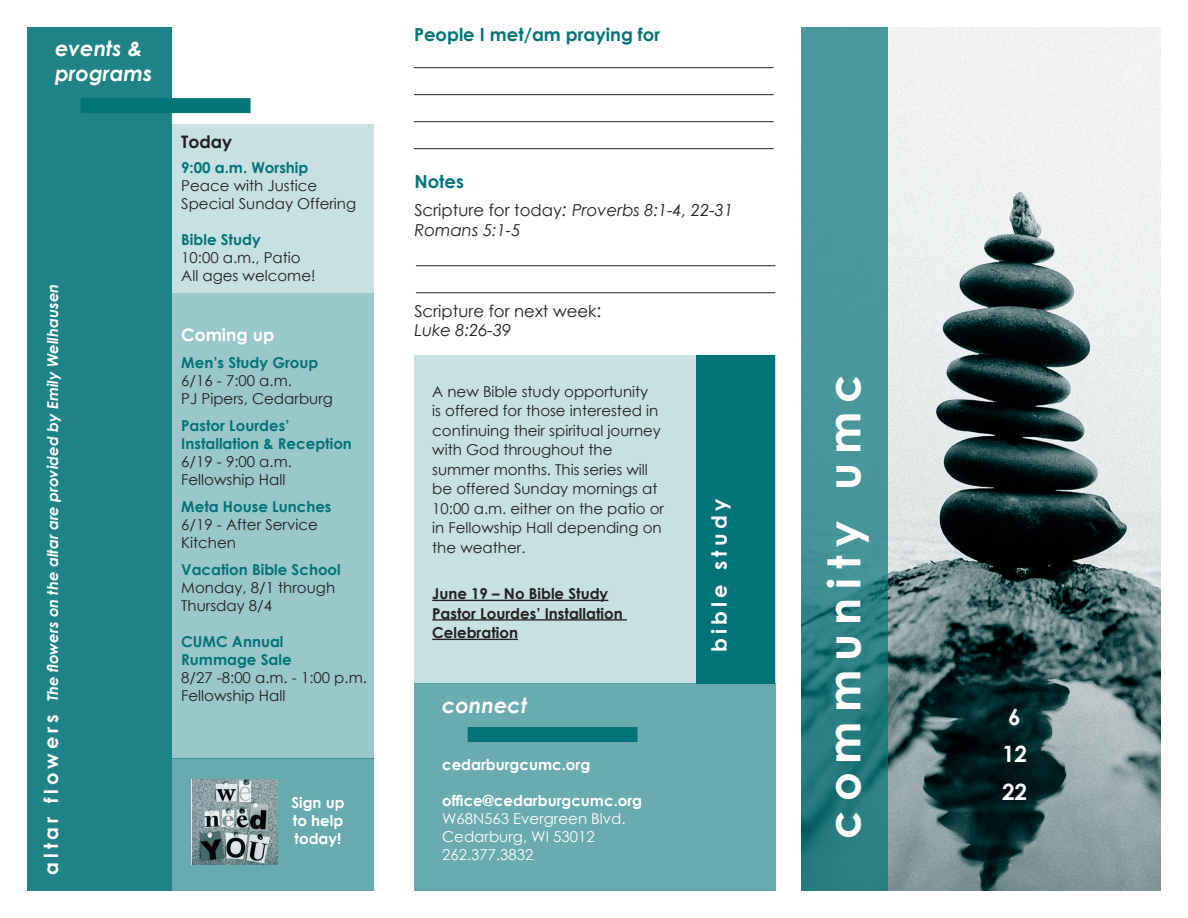
<style>
.page{position:relative;width:1188px;height:918px;background:#fff}
.page>*{position:absolute;margin:0;border:0;box-sizing:border-box;transform-origin:0 0}
.t1{font:700 45px "Century Gothic";letter-spacing:.2em;color:#fff}
.t2{font:700 22.5px "Century Gothic";color:#fff}
.t3{font:italic 700 21px "Century Gothic";color:#fff}
.t4{font:700 21px "Century Gothic";letter-spacing:.2em;color:#fff}
.t5{font:700 18px "Century Gothic";color:#027379}
.t6{font:700 17.25px "Century Gothic";color:#fff}
.t7{font:700 17.25px "Century Gothic";color:#231f20}
.t8{font:italic 16.5px/19.8px "Century Gothic";color:#231f20}
.t9{font:16.5px "Century Gothic";color:#231f20}
.t10{font:15px/19.5px "Century Gothic";color:#231f20}
.t11{font:700 15px/18px "Century Gothic";color:#027379}
.t12{font:700 15px/18px "Century Gothic";color:#fff}
.t13{font:italic 700 15px "Century Gothic";color:#fff}
.t14{font:700 15px/19.5px "Century Gothic";color:#231f20}
.t15{font:15px "Century Gothic";color:#fff}
.s1{font-style:normal;font-size:19.5px}
.s2{font-weight:700;color:#027379}
.s3{font-style:normal}
.s4{font-size:18px}
.s5{font-weight:400}
</style>
<div class="page">
<img style="left:888px;top:27px;width:273px;height:864px">
<div style="left:172px;top:758px;width:202px;height:133px;background:#67abae"></div>
<svg style="left:801px;top:27px;width:87px;height:864px;fill:#47969a"></svg>
<div style="left:172px;top:293px;width:202px;height:465px;background:#9ac7c9"></div>
<div style="left:172px;top:124px;width:202px;height:169px;background:#c7e0e1"></div>
<div style="left:414px;top:684px;width:361px;height:207px;background:#69abae"></div>
<div style="left:27px;top:27px;width:145px;height:864px;background:#1e8286"></div>
<div style="left:81px;top:98px;width:170px;height:15px;background:#027379"></div>
<hr style="left:414px;top:67px;width:360px;height:1px;background:#231f20">
<hr style="left:414px;top:94px;width:360px;height:1px;background:#231f20">
<hr style="left:414px;top:121px;width:360px;height:1px;background:#231f20">
<hr style="left:414px;top:148px;width:360px;height:1px;background:#231f20">
<div style="left:468px;top:727px;width:170px;height:15px;background:#027379"></div>
<div style="left:414px;top:355px;width:361px;height:329px;background:#c7e0e1"></div>
<div style="left:696px;top:355px;width:79px;height:329px;background:#027379"></div>
<hr style="left:432px;top:600px;width:176px;height:1px;background:#231f20">
<hr style="left:432px;top:619px;width:195px;height:2px;background:#231f20">
<hr style="left:432px;top:639px;width:86px;height:1px;background:#231f20">
<hr style="left:416px;top:265px;width:359px;height:1px;background:#231f20">
<hr style="left:416px;top:292px;width:359px;height:1px;background:#231f20">
<img style="left:192px;top:779px;width:85px;height:86px">
<p class="t3" style="left:55px;top:33px;width:88px">events &amp;</p>
<p class="t3" style="left:55px;top:58px;width:99px">programs</p>
<p class="t13" style="left:41px;top:875px;width:592px;rotate:-90deg"><span class="s1">a l t a r f l o w e r s</span> The flowers on the altar are provided by Emily Wellhausen</p>
<p class="t7" style="left:181px;top:128px;width:53px">Today</p>
<p class="t11" style="left:181px;top:158px;width:129px">9:00 a.m. Worship</p>
<p class="t10" style="left:181px;top:176px;width:138px">Peace with Justice</p>
<p class="t10" style="left:181px;top:194px;width:176px">Special Sunday Offering</p>
<p class="t11" style="left:181px;top:230px;width:81px">Bible Study</p>
<p class="t10" style="left:181px;top:248px;width:121px">10:00 a.m., Patio</p>
<p class="t10" style="left:181px;top:266px;width:136px">All ages welcome!</p>
<p class="t6" style="left:181px;top:321px;width:95px">Coming up</p>
<p class="t11" style="left:181px;top:352px;width:139px">Men’s Study Group</p>
<p class="t10" style="left:181px;top:370px;width:112px">6/16 - 7:00 a.m.</p>
<p class="t10" style="left:181px;top:388px;width:153px">PJ Pipers, Cedarburg</p>
<p class="t11" style="left:181px;top:415px;width:172px">Pastor Lourdes’<br>Installation &amp; Reception</p>
<p class="t10" style="left:181px;top:451px;width:112px">6/19 - 9:00 a.m.</p>
<p class="t10" style="left:181px;top:469px;width:106px">Fellowship Hall</p>
<p class="t11" style="left:181px;top:496px;width:152px">Meta House Lunches</p>
<p class="t10" style="left:181px;top:514px;width:138px">6/19 - After Service</p>
<p class="t10" style="left:181px;top:532px;width:56px">Kitchen</p>
<p class="t11" style="left:181px;top:559px;width:161px">Vacation Bible School</p>
<p class="t10" style="left:181px;top:577px;width:155px">Monday, 8/1 through</p>
<p class="t10" style="left:181px;top:595px;width:92px">Thursday 8/4</p>
<p class="t10" style="left:181px;top:632px;width:187px;line-height:18px"><span class="s2">CUMC Annual<br>Rummage Sale<br></span>8/27 -8:00 a.m. - 1:00 p.m.</p>
<p class="t10" style="left:181px;top:685px;width:106px">Fellowship Hall</p>
<p class="t12" style="left:291px;top:793px;width:55px;text-align:justify">Sign up to help today!</p>
<p class="t5" style="left:414px;top:20px;width:248px">People I met/am praying for</p>
<p class="t5" style="left:414px;top:168px;width:51px">Notes</p>
<p class="t8" style="left:414px;top:200px;width:320px"><span class="s3">Scripture for today</span><span class="s4">:</span> Proverbs 8:1-4, 22-31<br>Romans 5:1-5</p>
<p class="t9" style="left:414px;top:299px;width:189px">Scripture for next week<span class="s4">:</span></p>
<p class="t8" style="left:414px;top:320px;width:98px">Luke 8:26-39</p>
<p class="t10" style="left:432px;top:381px;width:233px">A new Bible study opportunity<br>is offered for those interested in continuing their spiritual journey with God throughout the summer months. This series will be offered Sunday mornings at<br>10:00 a.m. either on the patio or in Fellowship Hall depending on the weather.</p>
<p class="t14" style="left:432px;top:583px;width:192px">June 19 – No Bible Study<br>Pastor Lourdes’ Installation<br>Celebration</p>
<p class="t3" style="left:442px;top:690px;width:87px">connect</p>
<p class="t12" style="left:442px;top:754px;width:150px">cedarburgcumc.org</p>
<p class="t12" style="left:442px;top:790px;width:202px">office@cedarburgcumc.org<br><span class="s5">W68N563 Evergreen Blvd.</span></p>
<p class="t15" style="left:442px;top:826px;width:154px">Cedarburg, WI 53012</p>
<p class="t15" style="left:442px;top:844px;width:93px">262.377.3832</p>
<p class="t4" style="left:703px;top:652px;width:155px;rotate:-90deg">bible study</p>
<p class="t1" style="left:810px;top:839px;width:467px;rotate:-90deg">community umc</p>
<p class="t2" style="left:1008px;top:699px;width:14px">6</p>
<p class="t2" style="left:1002px;top:737px;width:27px">12</p>
<p class="t2" style="left:1002px;top:774px;width:27px">22</p>
</div>
